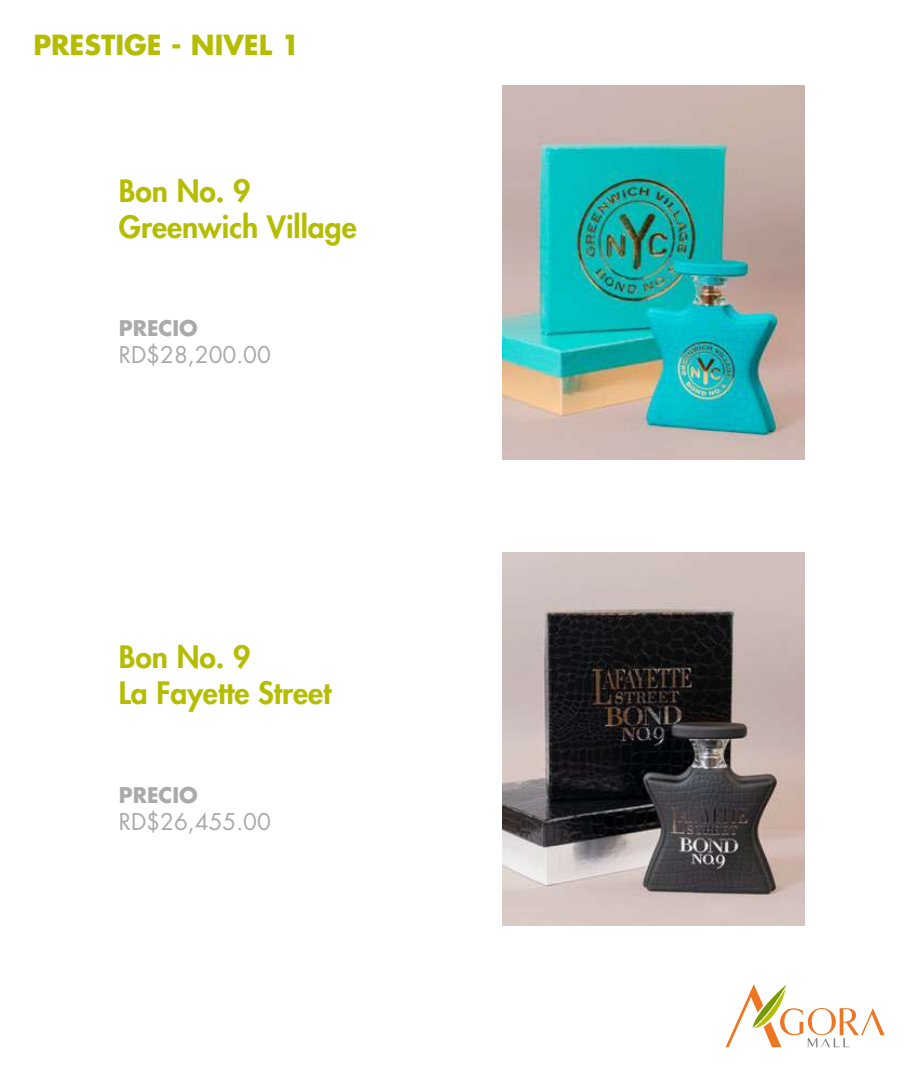
<style>
.page{position:relative;width:918px;height:1080px;background:#fff}
.page>*{position:absolute;margin:0;border:0;box-sizing:border-box;transform-origin:0 0}
.t1{font:800 30px/36px "Futura Std";color:#b4bd00}
.t2{font:700 27px "Futura Std";color:#b4bd00}
.t3{font:22.5px "Futura Std";color:#aaa}
.t4{font:700 21px "Futura Std";color:#aaa}
</style>
<div class="page">
<svg style="left:726px;top:984px;width:159px;height:63px"></svg>
<img style="left:502px;top:86px;width:302px;height:374px">
<img style="left:502px;top:553px;width:302px;height:373px">
<p class="t2" style="left:33px;top:27px;width:268px">PRESTIGE - NIVEL 1</p>
<p class="t1" style="left:119px;top:173px;width:239px">Bon No. 9<br>Greenwich Village</p>
<p class="t4" style="left:119px;top:314px;width:81px">PRECIO</p>
<p class="t3" style="left:119px;top:340px;width:154px">RD$28,200.00</p>
<p class="t1" style="left:119px;top:638px;width:214px">Bon No. 9<br>La Fayette Street</p>
<p class="t4" style="left:119px;top:781px;width:81px">PRECIO</p>
<p class="t3" style="left:119px;top:807px;width:154px">RD$26,455.00</p>
</div>
